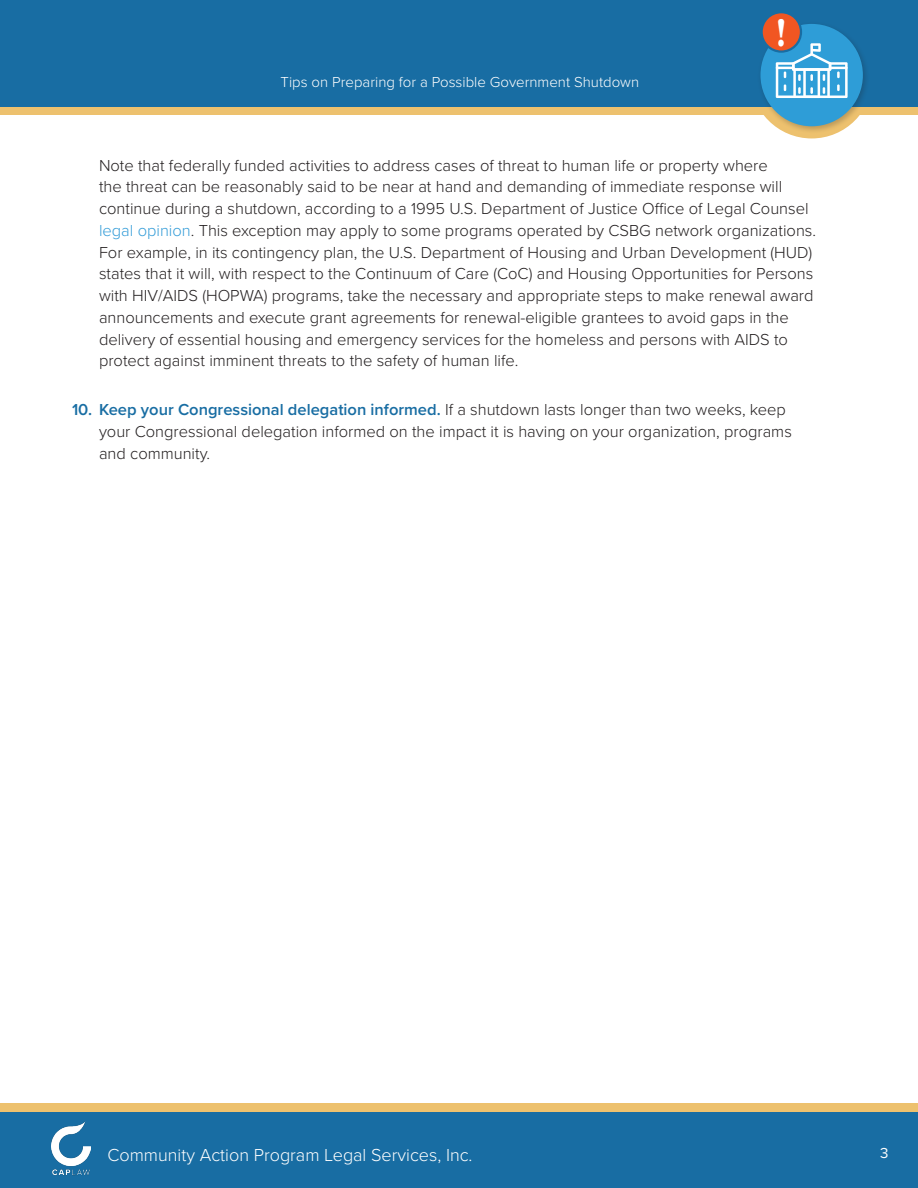
<style>
.page{position:relative;width:918px;height:1188px;background:#fff}
.page>*{position:absolute;margin:0;border:0;box-sizing:border-box;transform-origin:0 0}
.t1{font:condensed 33.9px "Bernard";color:#fff}
.t2{font:300 18px "Proxima Nova";color:#fff}
.t3{font:300 16.5px/21.8px "Proxima Nova";color:#231f20}
.t4{font:300 15px "Proxima Nova";color:#fff}
.t5{font:15px "Proxima Nova";color:#fff}
.s1{color:#359dd8}
.s2{font-weight:600;color:#186da3}
</style>
<div class="page">
<div style="left:0;top:107px;width:918px;height:8px;background:#edc16e"></div>
<div style="left:0;top:0;width:918px;height:107px;background:#186da3"></div>
<div style="left:0;top:1112px;width:918px;height:76px;background:#186da3"></div>
<img style="left:51px;top:1122px;width:40px;height:54px">
<div style="left:0;top:1103px;width:918px;height:9px;background:#edc16e"></div>
<div style="left:758px;top:21px;width:112px;height:112px;background:#231f20;opacity:.24"></div>
<div style="left:761px;top:24px;width:102px;height:102px;background:#2e9dd7;border-radius:50%"></div>
<svg style="left:776px;top:43px;width:72px;height:55px"></svg>
<div style="left:762px;top:12px;width:39px;height:40px;background:#f15622;border-radius:50%"></div>
<div style="left:760px;top:11px;width:42px;height:42px;border:2px solid #186da3;border-radius:50%"></div>
<p class="t4" style="left:281px;top:70px;width:360px">Tips on Preparing for a Possible Government Shutdown</p>
<p class="t1" style="left:777px;top:13px;width:10px">!</p>
<p class="t3" style="left:99px;top:153px;width:719px">Note that federally funded activities to address cases of threat to human life or property where<br>the threat can be reasonably said to be near at hand and demanding of immediate response will continue during a shutdown, according to a 1995 U.S. Department of Justice Office of Legal Counsel <span class="s1">legal opinion</span>. This exception may apply to some programs operated by CSBG network organizations.<br>For example, in its contingency plan, the U.S. Department of Housing and Urban Development (HUD) states that it will, with respect to the Continuum of Care (CoC) and Housing Opportunities for Persons with HIV/AIDS (HOPWA) programs, take the necessary and appropriate steps to make renewal award announcements and execute grant agreements for renewal-eligible grantees to avoid gaps in the delivery of essential housing and emergency services for the homeless and persons with AIDS to protect against imminent threats to the safety of human life.</p>
<p class="t3" style="left:99px;top:398px;width:694px;text-indent:-27px"><span class="s2">10. Keep your Congressional delegation informed.</span> If a shutdown lasts longer than two weeks, keep your Congressional delegation informed on the impact it is having on your organization, programs and community.</p>
<p class="t2" style="left:107px;top:1141px;width:367px">Community Action Program Legal Services, Inc.</p>
<p class="t5" style="left:880px;top:1142px;width:10px">3</p>
</div>
